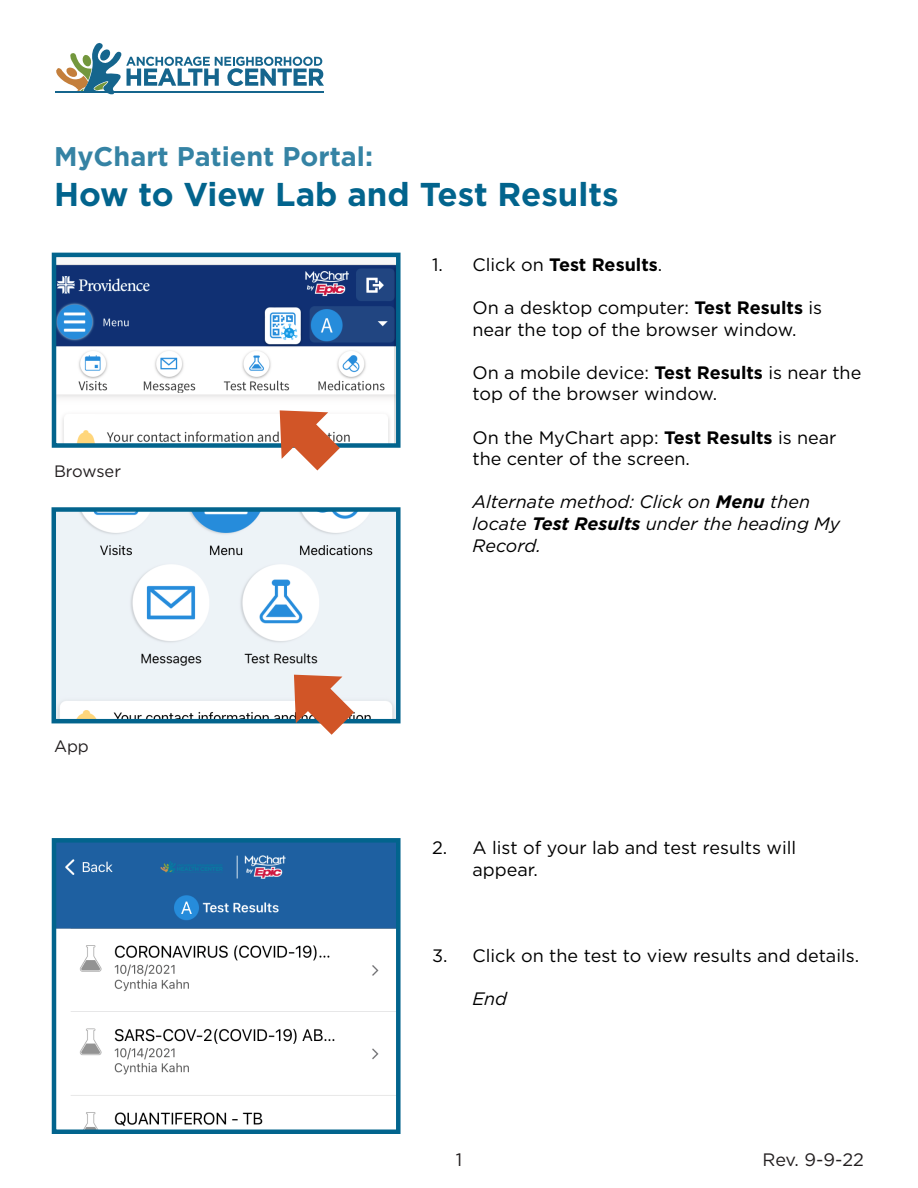
<style>
.page{position:relative;width:918px;height:1188px;background:#fff}
.page>*{position:absolute;margin:0;border:0;box-sizing:border-box;transform-origin:0 0}
.t1{font:700 33px "Gotham";color:#02648d}
.t2{font:700 27px "Gotham";color:#3583a4}
.t3{font:18px/21.6px "Gotham";color:#000}
.t4{font:italic 18px/21.6px "Gotham";color:#000}
.t5{font:700 18px "Gotham";color:#000}
.t6{font:18px "Gotham";color:#231f20}
.t7{font:16.5px "Gotham";color:#231f20}
.s1{font-weight:400}
.s2{font-weight:700}
</style>
<div class="page">
<svg style="left:55px;top:43px;width:269px;height:51px"></svg>
<img style="left:57px;top:512px;width:339px;height:206px">
<div style="left:52px;top:507px;width:349px;height:216px;border:4px solid #02648d"></div>
<img style="left:57px;top:843px;width:339px;height:286px">
<div style="left:52px;top:838px;width:349px;height:296px;border:4px solid #02648d"></div>
<img style="left:57px;top:264px;width:339px;height:179px">
<div style="left:52px;top:253px;width:349px;height:195px;border:4px solid #02648d"></div>
<div style="left:347px;top:313px;width:28px;height:25px;background:#214581"></div>
<svg style="left:280px;top:410px;width:60px;height:60px"></svg>
<svg style="left:294px;top:675px;width:60px;height:60px"></svg>
<p class="t2" style="left:54px;top:139px;width:321px">MyChart Patient Portal:</p>
<p class="t1" style="left:54px;top:172px;width:566px">How to View Lab and Test Results</p>
<p class="t7" style="left:54px;top:460px;width:69px">Browser</p>
<p class="t7" style="left:54px;top:736px;width:36px">App</p>
<p class="t5" style="left:432px;top:252px;width:232px"><span class="s1">1. Click on</span> Test Results<span class="s1">.</span></p>
<p class="t3" style="left:472px;top:296px;width:351px">On a desktop computer: <span class="s2">Test Results</span> is near the top of the browser window.</p>
<p class="t3" style="left:472px;top:361px;width:390px">On a mobile device: <span class="s2">Test Results</span> is near the top of the browser window.</p>
<p class="t3" style="left:472px;top:426px;width:366px">On the MyChart app: <span class="s2">Test Results</span> is near the center of the screen.</p>
<p class="t4" style="left:472px;top:491px;width:369px">Alternate method: Click on <span class="s2">Menu</span> then locate <span class="s2">Test Results</span> under the heading My<br>Record.</p>
<p class="t3" style="left:472px;top:836px;width:325px;text-indent:-40px">2. A list of your lab and test results will appear.</p>
<p class="t3" style="left:432px;top:944px;width:429px">3. Click on the test to view results and details.</p>
<p class="t4" style="left:472px;top:988px;width:36px">End</p>
<p class="t6" style="left:456px;top:1148px;width:8px">1</p>
<p class="t6" style="left:763px;top:1148px;width:103px">Rev. 9-9-22</p>
</div>
